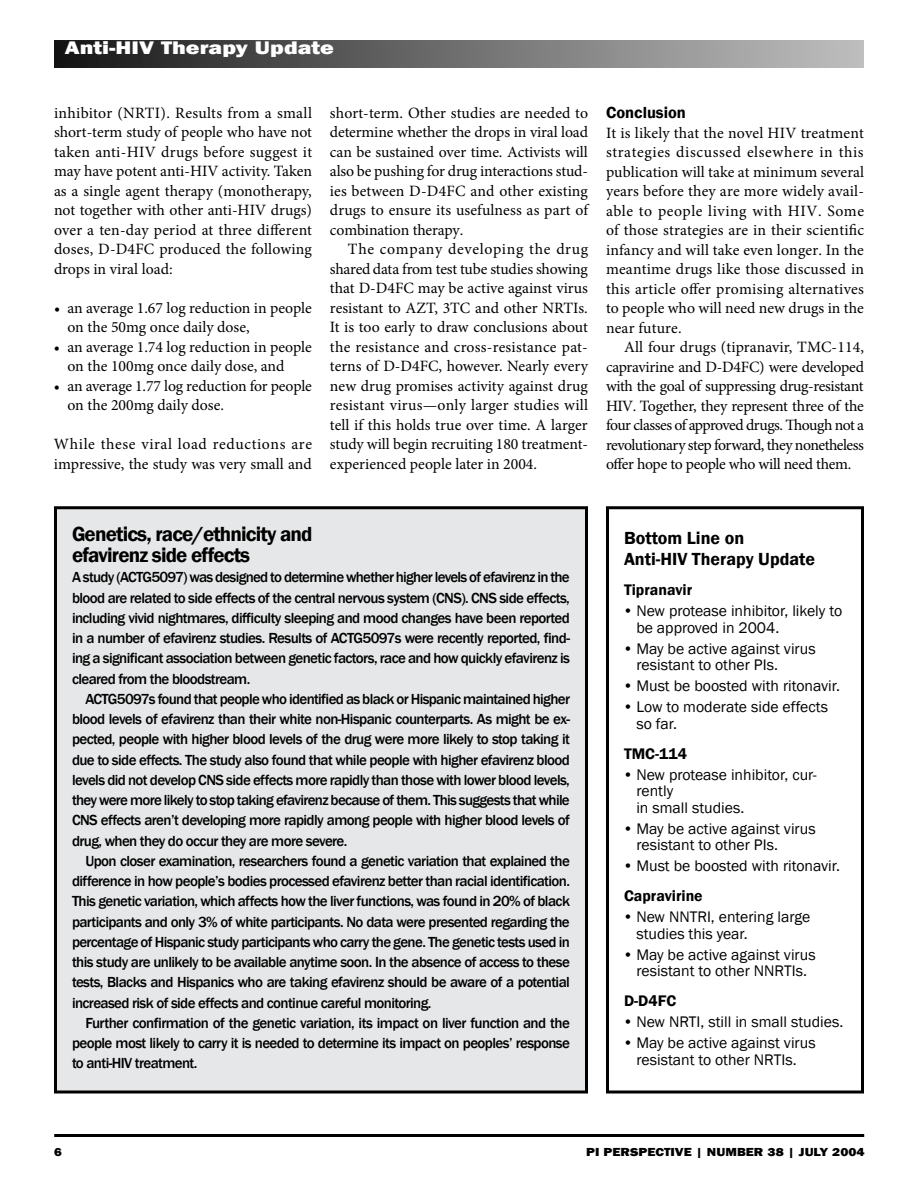
<style>
.page{position:relative;width:918px;height:1188px;background:#fff}
.page>*{position:absolute;margin:0;border:0;box-sizing:border-box;transform-origin:0 0}
.t1{font:600 21px/21px "Franklin Gothic";letter-spacing:-.04em;color:#000}
.t2{font:800 18.75px "Franklin Gothic";color:#fff;scale:1.25 1}
.t3{font:600 18px/21px "Franklin Gothic";color:#000}
.t4{font:600 16.5px "Franklin Gothic";color:#000}
.t5{font:15.75px/19.5px "Minion Pro";color:#000;text-align:justify}
.t6{font:15.75px/16.5px "Franklin Gothic";color:#000}
.t7{font:600 15.75px "Franklin Gothic";color:#000}
.t8{font:500 15px/20.2px "Franklin Gothic";letter-spacing:-.04em;color:#000;text-align:justify}
.t9{font:800 12px "Franklin Gothic";color:#000;scale:1.15 1}
.t10{font:800 12px "Franklin Gothic";color:#000;scale:1.1 1}
</style>
<div class="page">
<div style="left:56px;top:508px;width:530px;height:584px;background:#e6e7e8"></div>
<div style="left:54px;top:506px;width:534px;height:588px;border:3px solid #000"></div>
<div style="left:606px;top:506px;width:258px;height:588px;border:3px solid #000"></div>
<img style="left:54px;top:40px;width:810px;height:28px">
<hr style="left:54px;top:1134px;width:810px;height:3px;background:#000">
<p class="t2" style="left:65px;top:35px;width:217px">ANTI-HIV THERAPY UPDATE</p>
<p class="t5" style="left:54px;top:103px;width:260px">inhibitor (NRTI). Results from a small short-term study of people who have not taken anti-HIV drugs before suggest it may have potent anti-HIV activity. Taken as a single agent therapy (monotherapy, not together with other anti-HIV drugs) over a ten-day period at three different doses, D-D4FC produced the following drops in viral load:</p>
<p class="t5" style="left:67px;top:298px;width:246px;text-indent:-13px">• an average 1.67 log reduction in people on the 50mg once daily dose,</p>
<p class="t5" style="left:67px;top:337px;width:246px;text-indent:-13px">• an average 1.74 log reduction in people on the 100mg once daily dose, and</p>
<p class="t5" style="left:67px;top:376px;width:246px;text-indent:-14px">• an average 1.77 log reduction for people on the 200mg daily dose.</p>
<p class="t5" style="left:54px;top:435px;width:260px">While these viral load reductions are impressive, the study was very small and</p>
<p class="t5" style="left:330px;top:103px;width:260px">short-term. Other studies are needed to determine whether the drops in viral load can be sustained over time. Activists will also be pushing for drug interactions stud&shy;ies between D-D4FC and other existing drugs to ensure its usefulness as part of combination therapy.</p>
<p class="t5" style="left:330px;top:240px;width:260px;text-indent:18px">The company developing the drug shared data from test tube studies showing that D-D4FC may be active against virus resistant to AZT, 3TC and other NRTIs.<br>It is too early to draw conclusions about the resistance and cross-resistance pat&shy;terns of D-D4FC, however. Nearly every new drug promises activity against drug resistant virus—only larger studies will tell if this holds true over time. A larger study will begin recruiting 180 treatment&shy;experienced people later in 2004.</p>
<p class="t4" style="left:606px;top:102px;width:82px">Conclusion</p>
<p class="t5" style="left:606px;top:123px;width:260px">It is likely that the novel HIV treatment strategies discussed elsewhere in this publication will take at minimum several years before they are more widely avail&shy;able to people living with HIV. Some of those strategies are in their scientific infancy and will take even longer. In the meantime drugs like those discussed in this article offer promising alternatives to people who will need new drugs in the near future.</p>
<p class="t5" style="left:606px;top:337px;width:260px;text-indent:18px">All four drugs (tipranavir, TMC-114, capravirine and D-D4FC) were developed with the goal of suppressing drug-resistant HIV. Together, they represent three of the four classes of approved drugs. Though not a revolutionary step forward, they nonetheless offer hope to people who will need them.</p>
<h1 class="t1" style="left:72px;top:524px;width:242px">Genetics, race/ethnicity and efavirenz side effects</h1>
<p class="t8" style="left:72px;top:567px;width:500px">A study (ACTG5097) was designed to determine whether higher levels of efavirenz in the blood are related to side effects of the central nervous system (CNS). CNS side effects, including vivid nightmares, difficulty sleeping and mood changes have been reported in a number of efavirenz studies. Results of ACTG5097s were recently reported, find&shy;ing a significant association between genetic factors, race and how quickly efavirenz is cleared from the bloodstream.</p>
<p class="t8" style="left:72px;top:689px;width:500px;text-indent:14px">ACTG5097s found that people who identified as black or Hispanic maintained higher blood levels of efavirenz than their white non-Hispanic counterparts. As might be ex&shy;pected, people with higher blood levels of the drug were more likely to stop taking it due to side effects. The study also found that while people with higher efavirenz blood levels did not develop CNS side effects more rapidly than those with lower blood levels, they were more likely to stop taking efavirenz because of them. This suggests that while CNS effects aren’t developing more rapidly among people with higher blood levels of drug, when they do occur they are more severe.</p>
<p class="t8" style="left:72px;top:851px;width:500px;text-indent:14px">Upon closer examination, researchers found a genetic variation that explained the difference in how people’s bodies processed efavirenz better than racial identification.<br>This genetic variation, which affects how the liver functions, was found in 20% of black participants and only 3% of white participants. No data were presented regarding the percentage of Hispanic study participants who carry the gene. The genetic tests used in this study are unlikely to be available anytime soon. In the absence of access to these tests, Blacks and Hispanics who are taking efavirenz should be aware of a potential increased risk of side effects and continue careful monitoring.</p>
<p class="t8" style="left:72px;top:1013px;width:499px;text-indent:14px">Further confirmation of the genetic variation, its impact on liver function and the people most likely to carry it is needed to determine its impact on peoples’ response to anti-HIV treatment.</p>
<p class="t3" style="left:624px;top:528px;width:193px">Bottom Line on<br>Anti-HIV Therapy Update</p>
<p class="t7" style="left:624px;top:580px;width:70px">Tipranavir</p>
<p class="t6" style="left:636px;top:603px;width:207px;text-indent:-13px">• New protease inhibitor, likely to be approved in 2004.</p>
<p class="t6" style="left:636px;top:640px;width:181px;text-indent:-13px">• May be active against virus resistant to other PIs.</p>
<p class="t6" style="left:623px;top:678px;width:219px">• Must be boosted with ritonavir.</p>
<p class="t6" style="left:636px;top:699px;width:193px;text-indent:-13px">• Low to moderate side effects so far.</p>
<p class="t7" style="left:624px;top:744px;width:65px">TMC-114</p>
<p class="t6" style="left:636px;top:766px;width:182px;text-indent:-13px">• New protease inhibitor, cur&shy;rently<br>in small studies.</p>
<p class="t6" style="left:636px;top:820px;width:181px;text-indent:-13px">• May be active against virus resistant to other PIs.</p>
<p class="t6" style="left:623px;top:858px;width:219px">• Must be boosted with ritonavir.</p>
<p class="t7" style="left:624px;top:886px;width:80px">Capravirine</p>
<p class="t6" style="left:636px;top:909px;width:176px;text-indent:-13px">• New NNTRI, entering large studies this year.</p>
<p class="t6" style="left:623px;top:946px;width:194px;text-align:center">• May be active against virus resistant to other NNRTIs.</p>
<p class="t7" style="left:624px;top:991px;width:54px">D-D4FC</p>
<p class="t6" style="left:623px;top:1014px;width:222px">• New NRTI, still in small studies.</p>
<p class="t6" style="left:623px;top:1035px;width:194px;text-align:center">• May be active against virus resistant to other NRTIs.</p>
<p class="t10" style="left:54px;top:1144px;width:9px">6</p>
<p class="t9" style="left:586px;top:1144px;width:244px">PI PERSPECTIVE | NUMBER 38 | JULY 2004</p>
</div>
